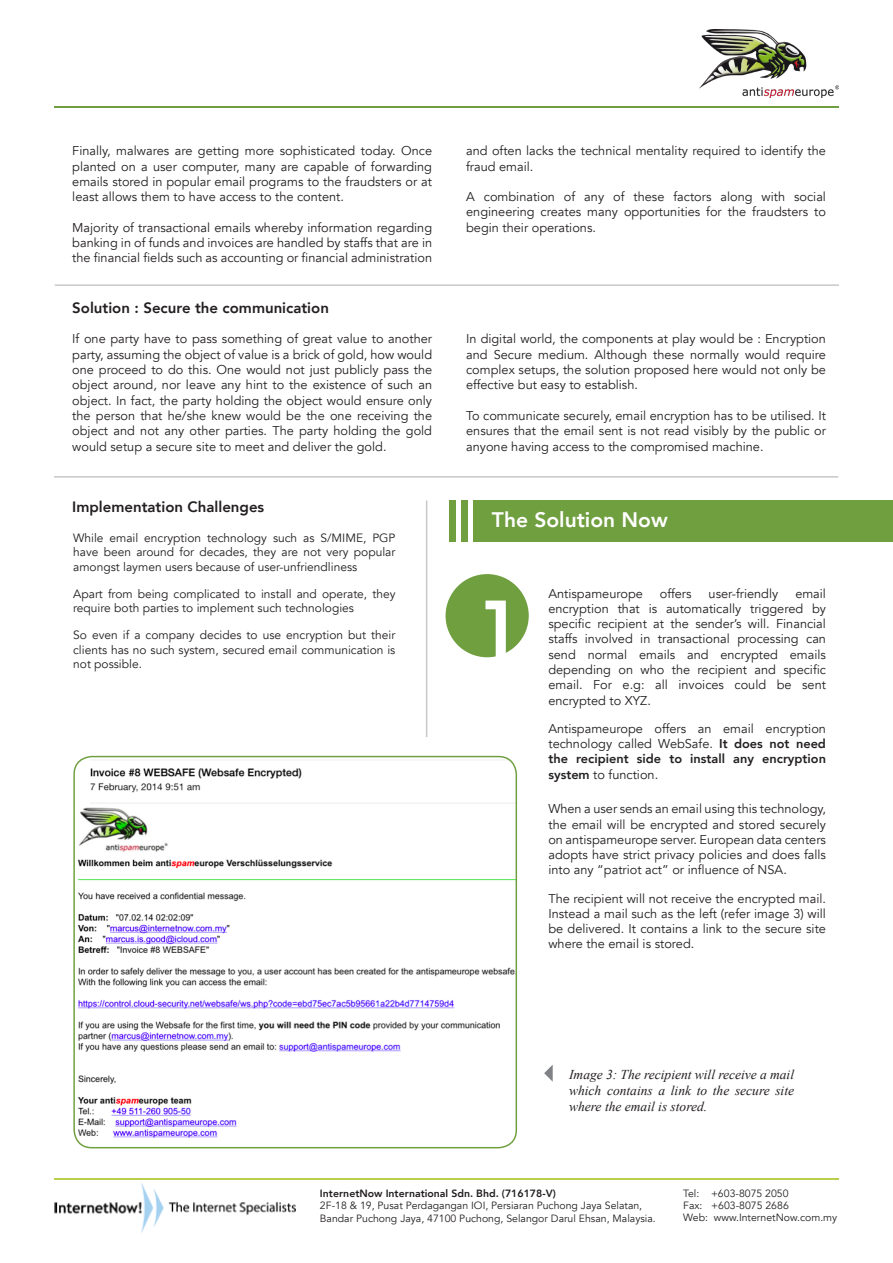
<style>
.page{position:relative;width:893px;height:1263px;background:#fff}
.page>*{position:absolute;margin:0;border:0;box-sizing:border-box;transform-origin:0 0}
.t1{font:75px "Moderna";color:#fff}
.t2{font:800 21px "Avenir";color:#fff}
.t3{font:800 15px "Avenir";color:#231f20}
.t4{font:italic 13.5px/16.2px "Times New Roman";color:#231f20;text-align:justify}
.t5{font:12.75px/15.3px "Avenir";color:#231f20;text-align:justify}
.t6{font:12px/14.4px "Avenir";color:#231f20;text-align:justify}
.t7{font:10.5px "Avenir";color:#231f20}
.t8{font:800 10.5px "Avenir";color:#231f20}
.s1{font-weight:800}
</style>
<div class="page">
<div style="left:473px;top:500px;width:420px;height:42px;background:#709f40"></div>
<img style="left:699px;top:30px;width:139px;height:68px">
<hr style="left:54px;top:106px;width:785px;height:2px;background:#709f40">
<img style="left:54px;top:1183px;width:241px;height:50px">
<hr style="left:54px;top:1178px;width:785px;height:1px;background:#bbce4c">
<img style="left:74px;top:756px;width:442px;height:392px">
<svg style="left:544px;top:1065px;width:9px;height:17px"></svg>
<div style="left:461px;top:500px;width:6px;height:42px;background:#709f40"></div>
<div style="left:449px;top:500px;width:6px;height:42px;background:#709f40"></div>
<hr style="left:426px;top:500px;width:1px;height:237px;background:#c7c8ca">
<hr style="left:54px;top:476px;width:784px;height:2px;background:#c7c8ca">
<div style="left:446px;top:574px;width:83px;height:83px;background:#709f40;border-radius:50%"></div>
<hr style="left:55px;top:284px;width:784px;height:2px;background:#c7c8ca">
<p class="t5" style="left:72px;top:143px;width:361px">Finally, malwares are getting more sophisticated today. Once planted on a user computer, many are capable of forwarding emails stored in popular email programs to the fraudsters or at least allows them to have access to the content.</p>
<p class="t5" style="left:72px;top:220px;width:361px">Majority of transactional emails whereby information regarding banking in of funds and invoices are handled by staffs that are in the financial fields such as accounting or financial administration</p>
<p class="t5" style="left:466px;top:143px;width:361px">and often lacks the technical mentality required to identify the fraud email.</p>
<p class="t5" style="left:466px;top:189px;width:361px">A combination of any of these factors along with social engineering creates many opportunities for the fraudsters to begin their operations.</p>
<p class="t3" style="left:72px;top:294px;width:258px">Solution : Secure the communication</p>
<p class="t5" style="left:72px;top:332px;width:361px">If one party have to pass something of great value to another party, assuming the object of value is a brick of gold, how would one proceed to do this. One would not just publicly pass the object around, nor leave any hint to the existence of such an object. In fact, the party holding the object would ensure only the person that he/she knew would be the one receiving the object and not any other parties. The party holding the gold would setup a secure site to meet and deliver the gold.</p>
<p class="t5" style="left:466px;top:332px;width:361px">In digital world, the components at play would be : Encryption and Secure medium. Although these normally would require complex setups, the solution proposed here would not only be effective but easy to establish.</p>
<p class="t5" style="left:466px;top:408px;width:361px">To communicate securely, email encryption has to be utilised. It ensures that the email sent is not read visibly by the public or anyone having access to the compromised machine.</p>
<p class="t3" style="left:72px;top:493px;width:193px">Implementation Challenges</p>
<p class="t6" style="left:73px;top:531px;width:324px">While email encryption technology such as S/MIME, PGP have been around for decades, they are not very popular amongst laymen users because of user-unfriendliness</p>
<p class="t6" style="left:73px;top:587px;width:324px">Apart from being complicated to install and operate, they require both parties to implement such technologies</p>
<p class="t6" style="left:73px;top:628px;width:324px">So even if a company decides to use encryption but their clients has no such system, secured email communication is not possible.</p>
<p class="t2" style="left:492px;top:501px;width:177px">The Solution Now</p>
<p class="t1" style="left:480px;top:584px;width:27px">1</p>
<p class="t5" style="left:548px;top:586px;width:96px">Antispameurope</p>
<p class="t5" style="left:660px;top:586px;width:33px">offers</p>
<p class="t5" style="left:709px;top:586px;width:71px">user-friendly</p>
<p class="t5" style="left:548px;top:586px;width:279px;text-indent:247px">email encryption that is automatically triggered by specific recipient at the sender’s will. Financial staffs involved in transactional processing can send normal emails and encrypted emails depending on who the recipient and specific email. For e.g: all invoices could be sent encrypted to XYZ.</p>
<p class="t5" style="left:548px;top:721px;width:279px">Antispameurope offers an email encryption technology called WebSafe. <span class="s1">It does not need the recipient side to install any encryption system</span> to function.</p>
<p class="t5" style="left:548px;top:801px;width:279px">When a user sends an email using this technology, the email will be encrypted and stored securely on antispameurope server. European data centers adopts have strict privacy policies and does falls into any “patriot act” or influence of NSA.</p>
<p class="t5" style="left:548px;top:891px;width:279px">The recipient will not receive the encrypted mail.<br>Instead a mail such as the left (refer image 3) will be delivered. It contains a link to the secure site where the email is stored.</p>
<p class="t4" style="left:569px;top:1066px;width:226px">Image 3: The recipient will receive a mail which contains a link to the secure site where the email is stored.</p>
<p class="t8" style="left:320px;top:1183px;width:237px">InternetNow International Sdn. Bhd. (716178-V)</p>
<p class="t7" style="left:320px;top:1199px;width:324px">2F-18 &amp; 19, Pusat Perdagangan IOI, Persiaran Puchong Jaya Selatan,</p>
<p class="t7" style="left:320px;top:1212px;width:337px">Bandar Puchong Jaya, 47100 Puchong, Selangor Darul Ehsan, Malaysia.</p>
<p class="t7" style="left:683px;top:1187px;width:107px">Tel: +603-8075 2050</p>
<p class="t7" style="left:683px;top:1199px;width:107px">Fax: +603-8075 2686</p>
<p class="t7" style="left:683px;top:1211px;width:156px">Web: www.InternetNow.com.my</p>
</div>
